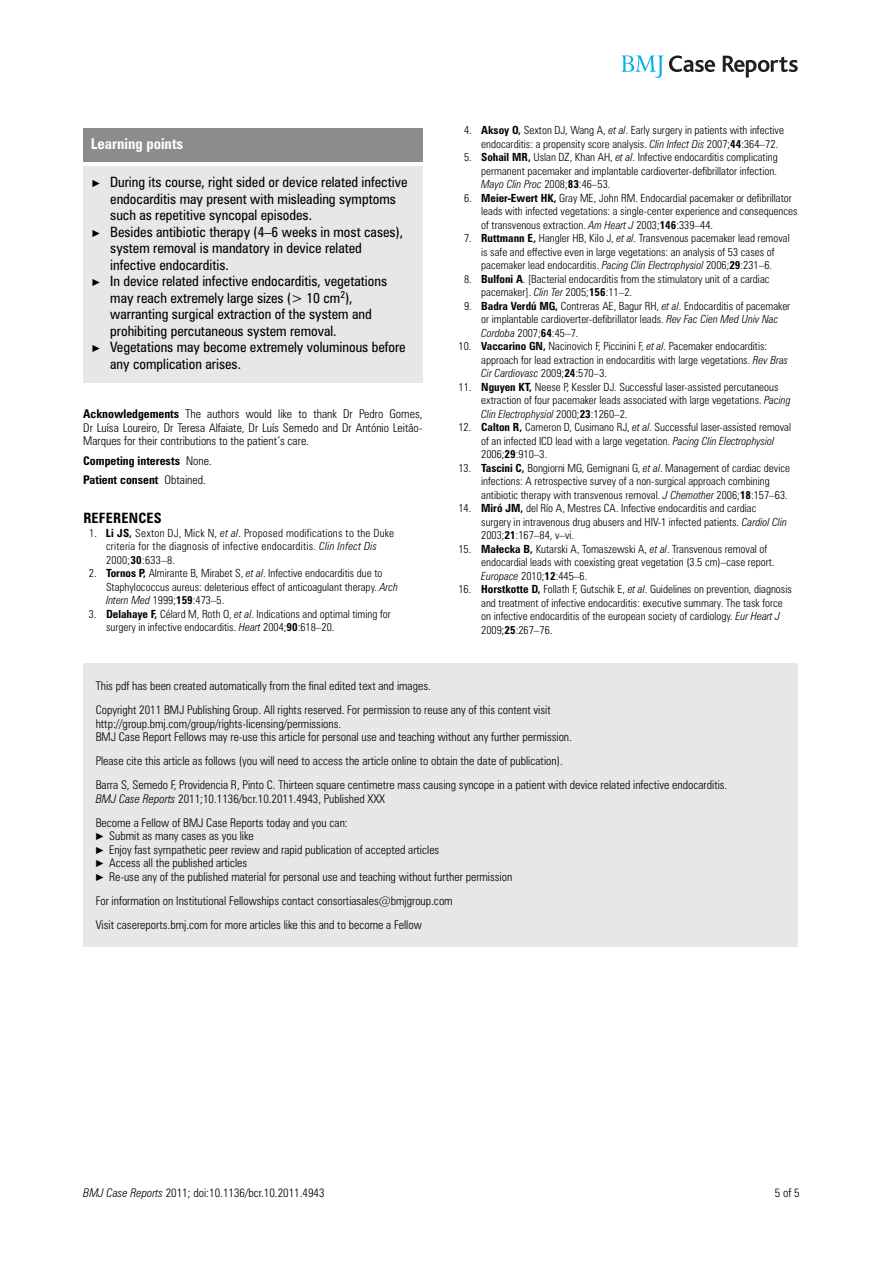
<style>
.page{position:relative;width:893px;height:1263px;background:#fff}
.page>*{position:absolute;margin:0;border:0;box-sizing:border-box;transform-origin:0 0}
.t1{font:700 condensed 15px "Zurich BT";color:#fff}
.t2{font:condensed 14.25px "Zurich BT";color:#000}
.t3{font:700 condensed 14.25px "Zurich BT";letter-spacing:.015em;color:#000}
.t4{font:300 condensed 12px/13.5px "Zurich BT";color:#000}
.t5{font:700 condensed 12px/19.5px "Zurich BT";color:#000}
.t6{font:300 condensed 11.25px/13.5px "Zurich BT";color:#000}
.t7{font:300 condensed 11.25px/13.5px "Zurich BT";letter-spacing:.02em;color:#000}
.s1{font-weight:700}
.s2{font-weight:300}
.s3{font-style:italic}
</style>
<div class="page">
<svg style="left:621px;top:56px;width:94px;height:22px"></svg>
<svg style="left:723px;top:56px;width:75px;height:22px"></svg>
<div style="left:83px;top:128px;width:339px;height:34px;background:#8a8c8e"></div>
<div style="left:83px;top:166px;width:339px;height:216px;background:#e6e7e8"></div>
<div style="left:84px;top:664px;width:714px;height:283px;background:#e6e7e8"></div>
<h1 class="t1" style="left:91px;top:138px;width:94px">Learning points</h1>
<p class="t2" style="left:92px;top:177px;width:317px">▶ During its course, right sided or device related infective</p>
<p class="t2" style="left:110px;top:193px;width:287px">endocarditis may present with misleading symptoms</p>
<p class="t2" style="left:110px;top:210px;width:203px">such as repetitive syncopal episodes.</p>
<p class="t2" style="left:92px;top:226px;width:312px">▶ Besides antibiotic therapy (4–6 weeks in most cases),</p>
<p class="t2" style="left:110px;top:243px;width:253px">system removal is mandatory in device related</p>
<p class="t2" style="left:110px;top:259px;width:120px">infective endocarditis.</p>
<p class="t2" style="left:92px;top:276px;width:296px">▶ In device related infective endocarditis, vegetations</p>
<p class="t2" style="left:110px;top:292px;width:244px">may reach extremely large sizes (&gt; 10 cm <sup>2</sup> ),</p>
<p class="t2" style="left:110px;top:309px;width:263px">warranting surgical extraction of the system and</p>
<p class="t2" style="left:110px;top:325px;width:228px">prohibiting percutaneous system removal.</p>
<p class="t2" style="left:92px;top:342px;width:315px">▶ Vegetations may become extremely voluminous before</p>
<p class="t2" style="left:110px;top:358px;width:132px">any complication arises.</p>
<p class="t4" style="left:83px;top:408px;width:341px;text-align:justify"><span class="s1">Acknowledgements</span> The authors would like to thank Dr Pedro Gomes, Dr Luísa Loureiro, Dr Teresa Alfaiate, Dr Luís Semedo and Dr António Leitão-Marques for their contributions to the patient’s care.</p>
<p class="t5" style="left:83px;top:452px;width:130px">Competing interests <span class="s2">None.<br></span>Patient consent <span class="s2">Obtained.</span></p>
<p class="t3" style="left:83px;top:513px;width:80px">REFERENCES</p>
<p class="t7" style="left:106px;top:527px;width:290px;text-indent:-17px">1. <span class="s1">Li JS,</span> Sexton DJ, Mick N, <span class="s3">et al</span> . Proposed modifications to the Duke criteria for the diagnosis of infective endocarditis. <span class="s3">Clin Infect Dis<br></span>2000 ; <span class="s1">30</span> : 633 – 8 .</p>
<p class="t6" style="left:106px;top:567px;width:294px;text-indent:-17px">2. <span class="s1">Tornos P,</span> Almirante B, Mirabet S, <span class="s3">et al</span> . Infective endocarditis due to<br>Staphylococcus aureus: deleterious effect of anticoagulant therapy . <span class="s3">Arch<br>Intern Med</span> 1999 ; <span class="s1">159</span> : 473 – 5 .</p>
<p class="t6" style="left:106px;top:608px;width:286px;text-indent:-17px">3. <span class="s1">Delahaye F,</span> Célard M, Roth O, <span class="s3">et al</span> . Indications and optimal timing for surgery in infective endocarditis. <span class="s3">Heart</span> 2004 ; <span class="s1">90</span> : 618 – 20 .</p>
<p class="t6" style="left:481px;top:124px;width:304px;text-indent:-17px">4. <span class="s1">Aksoy O,</span> Sexton DJ, Wang A, <span class="s3">et al</span> . Early surgery in patients with infective endocarditis: a propensity score analysis. <span class="s3">Clin Infect Dis</span> 2007 ; <span class="s1">44</span> : 364 – 72 .</p>
<p class="t6" style="left:481px;top:151px;width:298px;text-align:justify;text-indent:-17px">5. <span class="s1">Sohail MR,</span> Uslan DZ, Khan AH, <span class="s3">et al</span> . Infective endocarditis complicating permanent pacemaker and implantable cardioverter-defibrillator infection.<br><span class="s3">Mayo Clin Proc</span> 2008 ; <span class="s1">83</span> : 46 – 53 .</p>
<p class="t6" style="left:481px;top:192px;width:318px;text-indent:-17px">6. <span class="s1">Meier-Ewert HK,</span> Gray ME, John RM . Endocardial pacemaker or defibrillator leads with infected vegetations: a single-center experience and consequences of transvenous extraction. <span class="s3">Am Heart J</span> 2003 ; <span class="s1">146</span> : 339 – 44 .</p>
<p class="t6" style="left:464px;top:232px;width:327px;text-align:center">7. <span class="s1">Ruttmann E,</span> Hangler HB, Kilo J, <span class="s3">et al</span> . Transvenous pacemaker lead removal is safe and effective even in large vegetations: an analysis of 53 cases of pacemaker lead endocarditis. <span class="s3">Pacing Clin Electrophysiol</span> 2006 ; <span class="s1">29</span> : 231 – 6 .</p>
<p class="t6" style="left:481px;top:273px;width:290px;text-indent:-17px">8. <span class="s1">Bulfoni A</span> . [Bacterial endocarditis from the stimulatory unit of a cardiac pacemaker]. <span class="s3">Clin Ter</span> 2005 ; <span class="s1">156</span> : 11 – 2 .</p>
<p class="t6" style="left:481px;top:300px;width:311px;text-indent:-17px">9. <span class="s1">Badra Verdú MG,</span> Contreras AE, Bagur RH, <span class="s3">et al</span> . Endocarditis of pacemaker or implantable cardioverter-defibrillator leads. <span class="s3">Rev Fac Cien Med Univ Nac<br>Cordoba</span> 2007 ; <span class="s1">64</span> : 45 – 7 .</p>
<p class="t6" style="left:481px;top:340px;width:308px;text-indent:-23px">10. <span class="s1">Vaccarino GN,</span> Nacinovich F, Piccinini F, <span class="s3">et al</span> . Pacemaker endocarditis: approach for lead extraction in endocarditis with large vegetations. <span class="s3">Rev Bras<br>Cir Cardiovasc</span> 2009 ; <span class="s1">24</span> : 570 – 3 .</p>
<p class="t6" style="left:481px;top:381px;width:311px;text-indent:-23px">11. <span class="s1">Nguyen KT,</span> Neese P, Kessler DJ . Successful laser-assisted percutaneous extraction of four pacemaker leads associated with large vegetations. <span class="s3">Pacing<br>Clin Electrophysiol</span> 2000 ; <span class="s1">23</span> : 1260 – 2 .</p>
<p class="t6" style="left:481px;top:421px;width:311px;text-indent:-23px">12. <span class="s1">Calton R,</span> Cameron D, Cusimano RJ, <span class="s3">et al</span> . Successful laser-assisted removal of an infected ICD lead with a large vegetation. <span class="s3">Pacing Clin Electrophysiol<br></span>2006 ; <span class="s1">29</span> : 910 – 3 .</p>
<p class="t6" style="left:481px;top:462px;width:310px;text-indent:-23px">13. <span class="s1">Tascini C,</span> Bongiorni MG, Gemignani G, <span class="s3">et al</span> . Management of cardiac device infections: A retrospective survey of a non-surgical approach combining antibiotic therapy with transvenous removal. <span class="s3">J Chemother</span> 2006 ; <span class="s1">18</span> : 157 – 63 .</p>
<p class="t6" style="left:481px;top:502px;width:307px;text-indent:-23px">14. <span class="s1">Miró JM,</span> del Río A, Mestres CA . Infective endocarditis and cardiac surgery in intravenous drug abusers and HIV-1 infected patients. <span class="s3">Cardiol Clin<br></span>2003 ; <span class="s1">21</span> : 167 – 84 , v – vi .</p>
<p class="t6" style="left:481px;top:543px;width:295px;text-indent:-23px">15. <span class="s1">Małecka B,</span> Kutarski A, Tomaszewski A, <span class="s3">et al</span> . Transvenous removal of endocardial leads with coexisting great vegetation (3.5 cm)–case report.<br><span class="s3">Europace</span> 2010 ; <span class="s1">12</span> : 445 – 6 .</p>
<p class="t6" style="left:481px;top:583px;width:312px;text-indent:-23px">16. <span class="s1">Horstkotte D,</span> Follath F, Gutschik E, <span class="s3">et al</span> . Guidelines on prevention, diagnosis and treatment of infective endocarditis: executive summary. The task force on infective endocarditis of the european society of cardiology . <span class="s3">Eur Heart J </span>2009 ; <span class="s1">25</span> : 267 – 76 .</p>
<p class="t4" style="left:96px;top:675px;width:457px;line-height:24px">This pdf has been created automatically from the final edited text and images.<br>Copyright 2011 BMJ Publishing Group. All rights reserved. For permission to reuse any of this content visit</p>
<p class="t4" style="left:96px;top:718px;width:478px">http://group.bmj.com/group/rights-licensing/permissions.<br>BMJ Case Report Fellows may re-use this article for personal use and teaching without any further permission.</p>
<p class="t4" style="left:96px;top:750px;width:633px;line-height:24px">Please cite this article as follows (you will need to access the article online to obtain the date of publication).<br>Barra S, Semedo F, Providencia R, Pinto C. Thirteen square centimetre mass causing syncope in a patient with device related infective endocarditis.</p>
<p class="t4" style="left:96px;top:788px;width:291px;line-height:24px"><span class="s3">BMJ Case Reports</span> 2011;10.1136/bcr.10.2011.4943, Published XXX<br>Become a Fellow of BMJ Case Reports today and you can:</p>
<p class="t4" style="left:96px;top:830px;width:418px">▶ Submit as many cases as you like<br>▶ Enjoy fast sympathetic peer review and rapid publication of accepted articles<br>▶ Access all the published articles<br>▶ Re-use any of the published material for personal use and teaching without further permission</p>
<p class="t4" style="left:96px;top:890px;width:359px;line-height:24px">For information on Institutional Fellowships contact consortiasales@bmjgroup.com<br>Visit casereports.bmj.com for more articles like this and to become a Fellow</p>
<p class="t4" style="left:83px;top:1187px;width:243px"><span class="s3">BMJ Case Reports</span> 2011; doi:10.1136/bcr.10.2011.4943</p>
<p class="t4" style="left:775px;top:1187px;width:26px">5 of 5</p>
</div>
